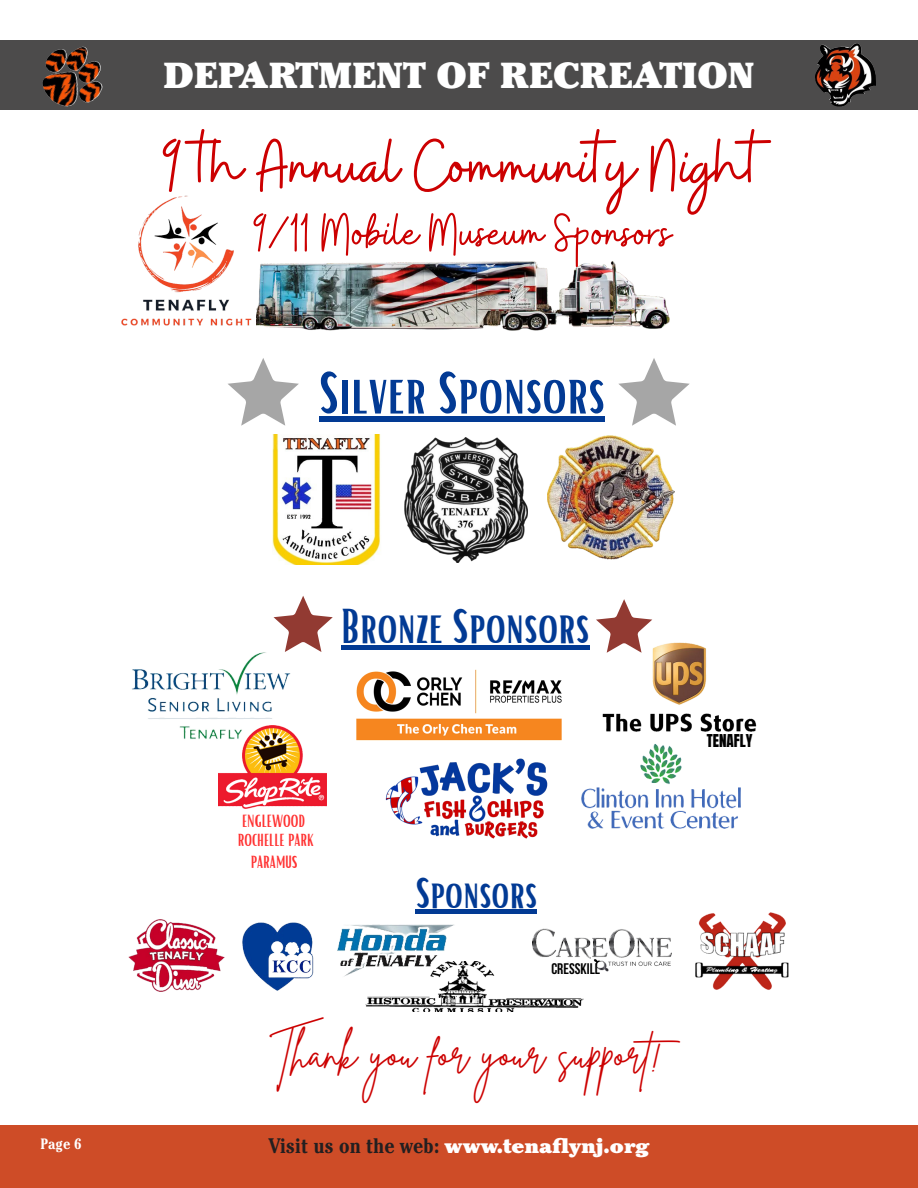
<style>
.page{position:relative;width:918px;height:1188px;background:#fff}
.page>*{position:absolute;margin:0;border:0;box-sizing:border-box;transform-origin:0 0}
.t1{font:74.4px "Buffalo";color:#cc0001}
.t2{font:58.2px "Bright";color:#023a94}
.t3{font:53.55px "Buffalo";color:#cc0001}
.t4{font:47.7px "Bright";color:#023a94}
.t5{font:42.3px "Bright";color:#023a94}
.t6{font:41.7px "Brittany Signature";color:#cc0001}
.t7{font:900 36px "Cheltenham Std";color:#fff}
.t8{font:900 21px "Cheltenham Std";color:#fff}
.t9{font:17.1px "Bright";color:#ff3131}
.t10{font:16.95px "Bright";color:#ff3131}
.t11{font:700 15.3px "Bebas Neue";color:#000}
.t12{font:15.15px "Anton";color:#000}
.t13{font:700 condensed 15px "Cheltenham Std";color:#fff}
.s1{font-weight:700;font-stretch:condensed;color:#231f20}
</style>
<div class="page">
<div style="left:0;top:1125px;width:918px;height:63px;background:#ce4c27"></div>
<div style="left:0;top:40px;width:918px;height:70px;background:#4c4b4b"></div>
<img style="left:45px;top:47px;width:46px;height:26px">
<img style="left:815px;top:43px;width:41px;height:40px">
<img style="left:242px;top:922px;width:72px;height:69px">
<img style="left:337px;top:909px;width:118px;height:96px">
<img style="left:695px;top:912px;width:94px;height:78px">
<img style="left:547px;top:435px;width:128px;height:125px">
<img style="left:219px;top:733px;width:107px;height:75px">
<img style="left:356px;top:669px;width:206px;height:72px">
<img style="left:128px;top:919px;width:97px;height:73px">
<img style="left:404px;top:437px;width:124px;height:125px">
<img style="left:385px;top:758px;width:162px;height:80px">
<img style="left:272px;top:434px;width:109px;height:131px">
<img style="left:366px;top:961px;width:218px;height:51px">
<img style="left:132px;top:617px;width:161px;height:158px">
<img style="left:532px;top:928px;width:139px;height:58px">
<img style="left:581px;top:744px;width:160px;height:85px">
<div style="left:319px;top:417px;width:286px;height:5px;background:#023a94"></div>
<svg style="left:228px;top:358px;width:71px;height:68px"></svg>
<svg style="left:618px;top:358px;width:72px;height:68px"></svg>
<div style="left:341px;top:645px;width:248px;height:5px;background:#023a94"></div>
<svg style="left:274px;top:596px;width:59px;height:56px"></svg>
<svg style="left:596px;top:599px;width:56px;height:40px"></svg>
<img style="left:602px;top:639px;width:155px;height:93px">
<img style="left:121px;top:195px;width:131px;height:131px">
<img style="left:256px;top:261px;width:414px;height:70px">
<hr style="left:416px;top:910px;width:121px;height:4px;background:#023a94">
<h3 class="t7" style="left:164px;top:54px;width:592px">DEPARTMENT OF RECREATION</h3>
<h1 class="t1" style="left:161px;top:123px;width:601px">9 th Annual Community Night</h1>
<h3 class="t3" style="left:252px;top:202px;width:421px">9/11 Mobile Museum Sponsors</h3>
<h2 class="t2" style="left:319px;top:357px;width:287px">Silver Sponsors</h2>
<h3 class="t4" style="left:341px;top:597px;width:250px">Bronze Sponsors</h3>
<p class="t12" style="left:707px;top:733px;width:47px">TENAFLY</p>
<p class="t9" style="left:242px;top:810px;width:64px">ENGLEWOOD</p>
<p class="t10" style="left:238px;top:830px;width:78px">ROCHELLE PARK</p>
<p class="t9" style="left:251px;top:851px;width:48px">PARAMUS</p>
<h3 class="t5" style="left:416px;top:867px;width:123px">Sponsors</h3>
<p class="t11" style="left:551px;top:960px;width:50px">CRESSKILL</p>
<h3 class="t6" style="left:270px;top:1027px;width:423px">Thank you for your support!</h3>
<p class="t13" style="left:40px;top:1135px;width:43px">Page 6</p>
<p class="t8" style="left:269px;top:1133px;width:382px"><span class="s1">Visit us on the web:</span> www.tenaflynj.org</p>
</div>
